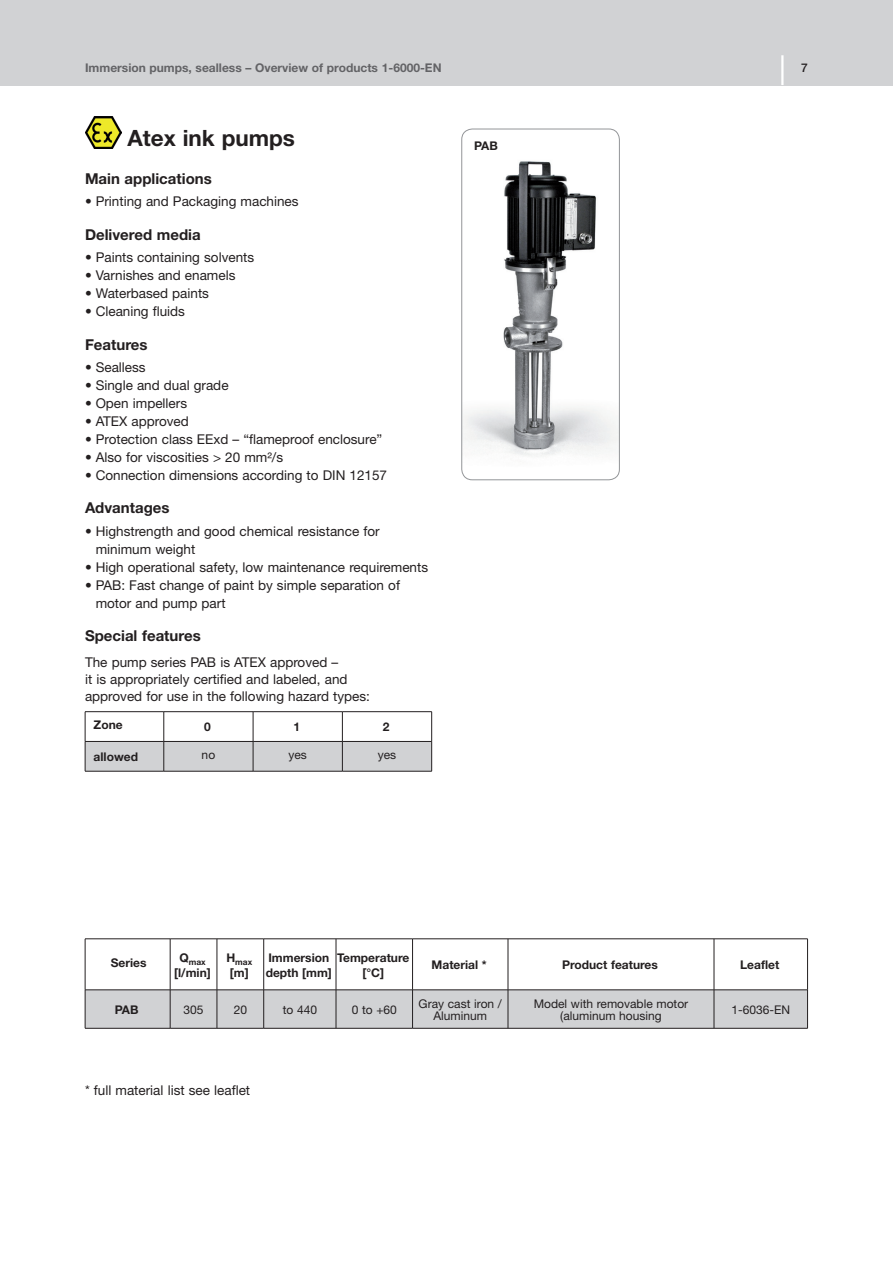
<style>
.page{position:relative;width:893px;height:1263px;background:#fff}
.page>*{position:absolute;margin:0;border:0;box-sizing:border-box;transform-origin:0 0}
.t1{font:700 22.5px "Helvetica Neue";color:#231f20}
.t2{font:700 15px "Helvetica Neue";color:#231f20}
.t3{font:13.5px/18px "Helvetica Neue";color:#231f20}
.t4{font:700 12px/15px "Helvetica Neue";color:#231f20}
.t5{font:12px/12px "Helvetica Neue";color:#231f20;text-align:center}
.t6{font:700 12px "Helvetica Neue";color:#636366}
.t7{font:500 12px "Helvetica Neue";color:#231f20}
.t8{font:700 8.4px "Helvetica Neue";color:#231f20}
</style>
<div class="page">
<div style="left:0;top:0;width:893px;height:85px;background:#d1d2d4"></div>
<hr style="left:781px;top:55px;width:2px;height:30px;background:#fff">
<img style="left:462px;top:131px;width:157px;height:345px">
<div style="left:461px;top:129px;width:159px;height:351px;border:1px solid #939598;border-radius:11px"></div>
<hr style="left:85px;top:711px;width:79px;height:1px;background:#231f20">
<hr style="left:164px;top:711px;width:89px;height:1px;background:#231f20">
<hr style="left:253px;top:711px;width:89px;height:1px;background:#231f20">
<hr style="left:342px;top:711px;width:90px;height:1px;background:#231f20">
<svg style="left:85px;top:712px;width:347px;height:59px"></svg>
<hr style="left:85px;top:741px;width:79px;height:1px;background:#231f20">
<hr style="left:85px;top:741px;width:1px;height:30px;background:#231f20">
<hr style="left:85px;top:771px;width:79px;height:1px;background:#231f20">
<hr style="left:164px;top:741px;width:89px;height:1px;background:#231f20">
<hr style="left:164px;top:741px;width:1px;height:30px;background:#231f20">
<hr style="left:253px;top:741px;width:89px;height:1px;background:#231f20">
<hr style="left:253px;top:741px;width:1px;height:30px;background:#231f20">
<hr style="left:342px;top:741px;width:90px;height:1px;background:#231f20">
<hr style="left:342px;top:741px;width:1px;height:30px;background:#231f20">
<hr style="left:431px;top:741px;width:1px;height:30px;background:#231f20">
<hr style="left:164px;top:771px;width:89px;height:1px;background:#231f20">
<hr style="left:253px;top:771px;width:89px;height:1px;background:#231f20">
<hr style="left:342px;top:771px;width:90px;height:1px;background:#231f20">
<div style="left:86px;top:990px;width:721px;height:38px;background:#d1d2d4"></div>
<hr style="left:85px;top:938px;width:85px;height:1px;background:#231f20">
<hr style="left:85px;top:939px;width:1px;height:51px;background:#231f20">
<hr style="left:170px;top:938px;width:47px;height:1px;background:#231f20">
<hr style="left:170px;top:939px;width:1px;height:51px;background:#231f20">
<hr style="left:217px;top:938px;width:47px;height:1px;background:#231f20">
<hr style="left:217px;top:939px;width:1px;height:51px;background:#231f20">
<hr style="left:264px;top:938px;width:72px;height:1px;background:#231f20">
<hr style="left:263px;top:939px;width:1px;height:51px;background:#231f20">
<hr style="left:336px;top:938px;width:77px;height:1px;background:#231f20">
<hr style="left:336px;top:939px;width:1px;height:51px;background:#231f20">
<hr style="left:413px;top:938px;width:95px;height:1px;background:#231f20">
<hr style="left:412px;top:939px;width:1px;height:51px;background:#231f20">
<hr style="left:508px;top:938px;width:206px;height:1px;background:#231f20">
<hr style="left:508px;top:939px;width:1px;height:51px;background:#231f20">
<hr style="left:714px;top:938px;width:94px;height:1px;background:#231f20">
<hr style="left:714px;top:939px;width:1px;height:51px;background:#231f20">
<hr style="left:807px;top:939px;width:1px;height:51px;background:#231f20">
<hr style="left:85px;top:989px;width:85px;height:1px;background:#231f20">
<hr style="left:85px;top:990px;width:1px;height:38px;background:#231f20">
<hr style="left:85px;top:1028px;width:85px;height:1px;background:#231f20">
<hr style="left:170px;top:989px;width:47px;height:1px;background:#231f20">
<hr style="left:170px;top:990px;width:1px;height:38px;background:#231f20">
<hr style="left:217px;top:989px;width:47px;height:1px;background:#231f20">
<hr style="left:217px;top:990px;width:1px;height:38px;background:#231f20">
<hr style="left:264px;top:989px;width:72px;height:1px;background:#231f20">
<hr style="left:263px;top:990px;width:1px;height:38px;background:#231f20">
<hr style="left:336px;top:989px;width:77px;height:1px;background:#231f20">
<hr style="left:336px;top:990px;width:1px;height:38px;background:#231f20">
<hr style="left:413px;top:989px;width:95px;height:1px;background:#231f20">
<hr style="left:412px;top:990px;width:1px;height:38px;background:#231f20">
<hr style="left:508px;top:989px;width:206px;height:1px;background:#231f20">
<hr style="left:508px;top:990px;width:1px;height:38px;background:#231f20">
<hr style="left:714px;top:989px;width:94px;height:1px;background:#231f20">
<hr style="left:714px;top:990px;width:1px;height:38px;background:#231f20">
<hr style="left:807px;top:990px;width:1px;height:38px;background:#231f20">
<hr style="left:170px;top:1028px;width:47px;height:1px;background:#231f20">
<hr style="left:217px;top:1028px;width:47px;height:1px;background:#231f20">
<hr style="left:264px;top:1028px;width:72px;height:1px;background:#231f20">
<hr style="left:336px;top:1028px;width:77px;height:1px;background:#231f20">
<hr style="left:413px;top:1028px;width:95px;height:1px;background:#231f20">
<hr style="left:508px;top:1028px;width:206px;height:1px;background:#231f20">
<hr style="left:714px;top:1028px;width:94px;height:1px;background:#231f20">
<img style="left:85px;top:116px;width:37px;height:32px">
<p class="t6" style="left:85px;top:61px;width:358px">Immersion pumps, sealless – Overview of products 1-6000-EN</p>
<p class="t7" style="left:801px;top:61px;width:8px">7</p>
<h1 class="t1" style="left:128px;top:124px;width:169px">Atex ink pumps</h1>
<p class="t2" style="left:85px;top:169px;width:128px">Main applications</p>
<p class="t3" style="left:85px;top:192px;width:215px">• Printing and Packaging machines</p>
<p class="t2" style="left:85px;top:225px;width:117px">Delivered media</p>
<p class="t3" style="left:85px;top:248px;width:171px">• Paints containing solvents</p>
<p class="t3" style="left:85px;top:266px;width:152px">• Varnishes and enamels</p>
<p class="t3" style="left:85px;top:284px;width:126px">• Waterbased paints</p>
<p class="t3" style="left:85px;top:302px;width:102px">• Cleaning fluids</p>
<p class="t2" style="left:85px;top:335px;width:64px">Features</p>
<p class="t3" style="left:85px;top:358px;width:62px">• Sealless</p>
<p class="t3" style="left:85px;top:376px;width:145px">• Single and dual grade</p>
<p class="t3" style="left:85px;top:394px;width:104px">• Open impellers</p>
<p class="t3" style="left:85px;top:412px;width:105px">• ATEX approved</p>
<p class="t3" style="left:85px;top:430px;width:299px">• Protection class EExd – “flameproof enclosure”</p>
<p class="t3" style="left:85px;top:448px;width:200px">• Also for viscosities &gt; 20 mm²/s</p>
<p class="t3" style="left:85px;top:466px;width:304px">• Connection dimensions according to DIN 12157</p>
<p class="t2" style="left:85px;top:499px;width:86px">Advantages</p>
<p class="t3" style="left:96px;top:522px;width:285px;text-indent:-11px">• Highstrength and good chemical resistance for minimum weight</p>
<p class="t3" style="left:85px;top:558px;width:345px">• High operational safety, low maintenance requirements</p>
<p class="t3" style="left:96px;top:576px;width:306px;text-indent:-11px">• PAB: Fast change of paint by simple separation of motor and pump part</p>
<p class="t2" style="left:85px;top:626px;width:117px">Special features</p>
<p class="t3" style="left:85px;top:653px;width:286px;line-height:17.2px">The pump series PAB is ATEX approved –<br>it is appropriately certified and labeled, and approved for use in the following hazard types:</p>
<p class="t4" style="left:94px;top:717px;width:31px">Zone</p>
<p class="t4" style="left:204px;top:719px;width:8px">0</p>
<p class="t4" style="left:293px;top:719px;width:8px">1</p>
<p class="t4" style="left:383px;top:719px;width:8px">2</p>
<p class="t4" style="left:94px;top:749px;width:46px">allowed</p>
<p class="t5" style="left:202px;top:749px;width:15px">no</p>
<p class="t5" style="left:288px;top:749px;width:20px">yes</p>
<p class="t5" style="left:378px;top:749px;width:20px">yes</p>
<p class="t4" style="left:474px;top:138px;width:25px">PAB</p>
<p class="t4" style="left:111px;top:955px;width:37px">Series</p>
<p class="t8" style="left:179px;top:957px;width:28px"><sup>Q</sup>max</p>
<p class="t4" style="left:174px;top:964px;width:38px">[l/min]</p>
<p class="t8" style="left:226px;top:957px;width:27px"><sup>H</sup>max</p>
<p class="t4" style="left:230px;top:964px;width:20px">[m]</p>
<p class="t4" style="left:266px;top:949px;width:68px">Immersion depth [mm]</p>
<p class="t4" style="left:337px;top:949px;width:74px;text-align:center">Temperature [°C]</p>
<p class="t4" style="left:432px;top:957px;width:57px">Material *</p>
<p class="t4" style="left:562px;top:957px;width:97px">Product features</p>
<p class="t4" style="left:740px;top:957px;width:41px">Leaflet</p>
<p class="t4" style="left:115px;top:1002px;width:25px">PAB</p>
<p class="t5" style="left:184px;top:1003px;width:22px">305</p>
<p class="t5" style="left:234px;top:1003px;width:15px">20</p>
<p class="t5" style="left:283px;top:1003px;width:36px">to 440</p>
<p class="t5" style="left:352px;top:1003px;width:47px">0 to +60</p>
<p class="t5" style="left:419px;top:997px;width:85px">Gray cast iron /<br>Aluminum</p>
<p class="t5" style="left:534px;top:997px;width:156px">Model with removable motor (aluminum housing</p>
<p class="t5" style="left:731px;top:1003px;width:60px">1-6036-EN</p>
<p class="t3" style="left:85px;top:1081px;width:167px">* full material list see leaflet</p>
</div>
